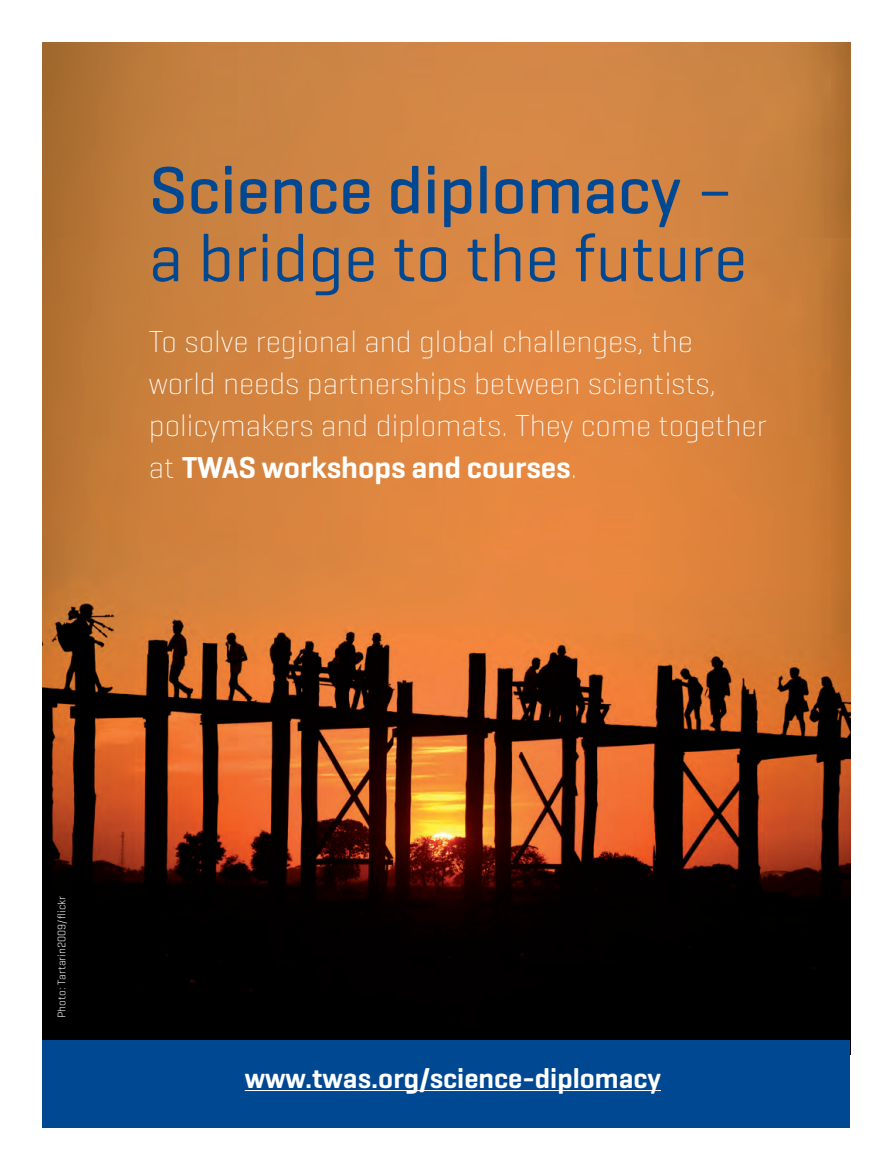
<style>
.page{position:relative;width:893px;height:1170px;background:#fff}
.page>*{position:absolute;margin:0;border:0;box-sizing:border-box;transform-origin:0 0}
.t1{font:67.95px/67.9px "Geogrotesque";color:#014892}
.t2{font:200 30.75px/42px "Geogrotesque";color:#fff}
.t3{font:600 28.5px "Geogrotesque";color:#fff}
.t4{font:300 11.25px "Geogrotesque";letter-spacing:.01em;color:#fff}
.s1{font-weight:500}
.s2{font-weight:600}
</style>
<div class="page">
<img style="left:43px;top:43px;width:807px;height:996px">
<div style="left:43px;top:1039px;width:807px;height:88px;background:#014892"></div>
<hr style="left:245px;top:1090px;width:416px;height:1px;background:#fff">
<h1 class="t1" style="left:149px;top:154px;width:600px"><span class="s1">Science diplomacy</span> – a bridge to the future</h1>
<p class="t2" style="left:149px;top:320px;width:619px">To solve regional and global challenges, the world needs partnerships between scientists, policymakers and diplomats. They come together at <span class="s2">TWAS workshops and courses</span>.</p>
<p class="t4" style="left:55px;top:1017px;width:124px;rotate:-90deg">Photo: Tartarin2009/flickr</p>
<p class="t3" style="left:245px;top:1060px;width:418px">www.twas.org/science-diplomacy</p>
</div>
